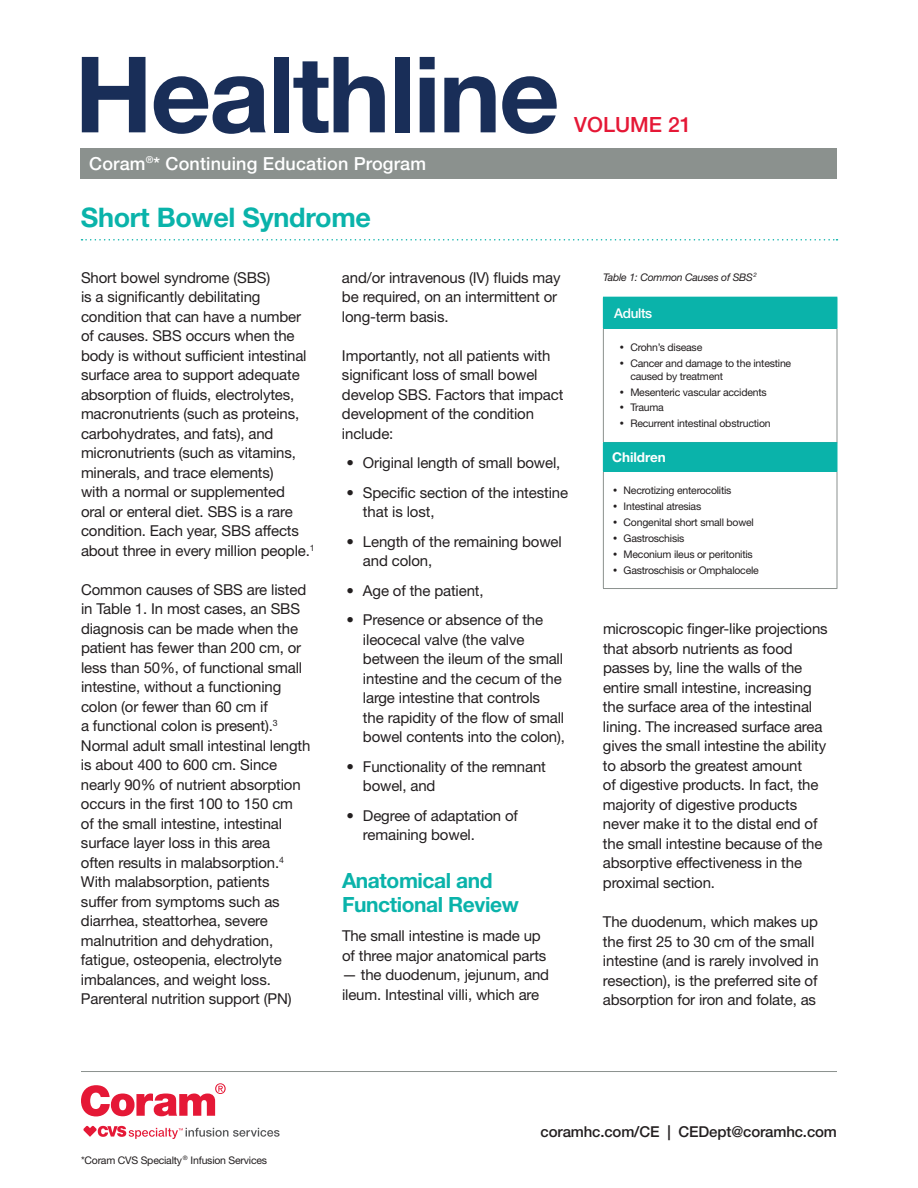
<style>
.page{position:relative;width:918px;height:1188px;background:#fff}
.page>*{position:absolute;margin:0;border:0;box-sizing:border-box;transform-origin:0 0}
.t1{font:700 105.6px "Helvetica Neue LT Std";letter-spacing:-.02em;color:#192e58}
.t2{font:700 27px "Helvetica Neue LT Std";letter-spacing:-.01em;color:#0ab3aa}
.t3{font:700 21px/24px "Helvetica Neue LT Std";letter-spacing:-.02em;color:#0ab3aa}
.t4{font:500 21px "Helvetica Neue LT Std";color:#e51836}
.t5{font:500 18px "Helvetica Neue LT Std";letter-spacing:.01em;color:#fff}
.t6{font:15px/19.5px "Helvetica Neue LT Std";letter-spacing:-.01em;color:#231f20}
.t7{font:500 15px "Helvetica Neue LT Std";letter-spacing:-.01em;color:#231f20}
.t8{font:700 13.5px "Helvetica Neue LT Std";color:#fff}
.t9{font:500 13.5px "Helvetica Neue LT Std";letter-spacing:-.025em;color:#fff}
.t10{font:10.5px/15.9px "Helvetica Neue LT Std";letter-spacing:-.02em;color:#231f20}
.t11{font:italic 10.5px "Helvetica Neue LT Std";letter-spacing:-.02em;color:#231f20}
</style>
<div class="page">
<div style="left:81px;top:148px;width:756px;height:30px;background:#8b918e"></div>
<svg style="left:81px;top:1083px;width:145px;height:33px"></svg>
<svg style="left:83px;top:1126px;width:197px;height:13px"></svg>
<hr style="left:81px;top:1071px;width:756px;height:1px;background:#8b918e">
<svg style="left:82px;top:239px;width:755px;height:2px"></svg>
<div style="left:603px;top:297px;width:234px;height:31px;background:#0ab3aa"></div>
<hr style="left:837px;top:298px;width:1px;height:30px;background:#0ab3aa">
<hr style="left:603px;top:328px;width:234px;height:1px;background:#0ab3aa">
<hr style="left:603px;top:329px;width:1px;height:113px;background:#8b918e">
<hr style="left:837px;top:329px;width:1px;height:113px;background:#8b918e">
<div style="left:603px;top:443px;width:234px;height:29px;background:#0ab3aa"></div>
<hr style="left:603px;top:442px;width:234px;height:1px;background:#0ab3aa">
<svg style="left:837px;top:443px;width:1px;height:28px"></svg>
<hr style="left:603px;top:472px;width:1px;height:116px;background:#8b918e">
<hr style="left:837px;top:472px;width:1px;height:116px;background:#8b918e">
<hr style="left:603px;top:588px;width:234px;height:1px;background:#8b918e">
<h1 class="t1" style="left:75px;top:29px;width:487px">Healthline</h1>
<p class="t5" style="left:89px;top:152px;width:338px">Coram<sup>®</sup>* Continuing Education Program</p>
<h2 class="t2" style="left:81px;top:201px;width:292px">Short Bowel Syndrome</h2>
<h3 class="t4" style="left:574px;top:112px;width:119px">VOLUME 21</h3>
<p class="t6" style="left:81px;top:267px;width:235px">Short bowel syndrome (SBS)<br>is a significantly debilitating condition that can have a number of causes. SBS occurs when the body is without sufficient intestinal surface area to support adequate absorption of fluids, electrolytes, macronutrients (such as proteins, carbohydrates, and fats), and micronutrients (such as vitamins, minerals, and trace elements)<br>with a normal or supplemented<br>oral or enteral diet. SBS is a rare condition. Each year, SBS affects about three in every million people.<sup>1</sup></p>
<p class="t6" style="left:81px;top:580px;width:231px">Common causes of SBS are listed in Table 1. In most cases, an SBS diagnosis can be made when the patient has fewer than 200 cm, or less than 50%, of functional small intestine, without a functioning colon (or fewer than 60 cm if<br>a functional colon is present).<sup>3<br></sup>Normal adult small intestinal length is about 400 to 600 cm. Since nearly 90% of nutrient absorption occurs in the first 100 to 150 cm<br>of the small intestine, intestinal surface layer loss in this area<br>often results in malabsorption.<sup>4<br></sup>With malabsorption, patients<br>suffer from symptoms such as diarrhea, steattorhea, severe malnutrition and dehydration, fatigue, osteopenia, electrolyte imbalances, and weight loss.<br>Parenteral nutrition support (PN)</p>
<p class="t6" style="left:342px;top:267px;width:220px">and/or intravenous (IV) fluids may be required, on an intermittent or long-term basis.</p>
<p class="t6" style="left:342px;top:346px;width:223px">Importantly, not all patients with significant loss of small bowel develop SBS. Factors that impact development of the condition include:</p>
<p class="t6" style="left:346px;top:453px;width:215px">• Original length of small bowel,</p>
<p class="t6" style="left:363px;top:483px;width:207px;text-indent:-16px">• Specific section of the intestine that is lost,</p>
<p class="t6" style="left:363px;top:532px;width:200px;text-indent:-16px">• Length of the remaining bowel and colon,</p>
<p class="t6" style="left:346px;top:581px;width:139px">• Age of the patient,</p>
<p class="t6" style="left:363px;top:610px;width:203px;text-indent:-16px">• Presence or absence of the ileocecal valve (the valve between the ileum of the small intestine and the cecum of the large intestine that controls<br>the rapidity of the flow of small bowel contents into the colon),</p>
<p class="t6" style="left:363px;top:757px;width:184px;text-indent:-16px">• Functionality of the remnant bowel, and</p>
<p class="t6" style="left:363px;top:806px;width:157px;text-indent:-16px">• Degree of adaptation of remaining bowel.</p>
<h3 class="t3" style="left:342px;top:868px;width:178px">Anatomical and<br>Functional Review</h3>
<p class="t6" style="left:342px;top:926px;width:206px">The small intestine is made up of three major anatomical parts</p>
<p class="t6" style="left:342px;top:965px;width:209px">— the duodenum, jejunum, and ileum. Intestinal villi, which are</p>
<p class="t11" style="left:603px;top:271px;width:155px">Table 1: Common Causes of SBS<sup>2</sup></p>
<p class="t9" style="left:614px;top:305px;width:40px">Adults</p>
<p class="t10" style="left:630px;top:340px;width:162px">Crohn’s disease<br>Cancer and damage to the intestine</p>
<p class="t10" style="left:630px;top:368px;width:142px">caused by treatment<br>Mesenteric vascular accidents<br>Trauma<br>Recurrent intestinal obstruction</p>
<p class="t8" style="left:612px;top:449px;width:55px">Children</p>
<p class="t10" style="left:624px;top:483px;width:137px">Necrotizing enterocolitis<br>Intestinal atresias<br>Congenital short small bowel<br>Gastroschisis<br>Meconium ileus or peritonitis<br>Gastroschisis or Omphalocele</p>
<p class="t6" style="left:603px;top:619px;width:226px">microscopic finger-like projections that absorb nutrients as food passes by, line the walls of the entire small intestine, increasing the surface area of the intestinal lining. The increased surface area gives the small intestine the ability to absorb the greatest amount<br>of digestive products. In fact, the majority of digestive products never make it to the distal end of the small intestine because of the absorptive effectiveness in the proximal section.</p>
<p class="t6" style="left:603px;top:912px;width:217px">The duodenum, which makes up the first 25 to 30 cm of the small intestine (and is rarely involved in resection), is the preferred site of absorption for iron and folate, as</p>
<p class="t10" style="left:81px;top:1152px;width:188px">*Coram CVS Specialty<sup>®</sup> Infusion Services</p>
<p class="t7" style="left:541px;top:1123px;width:298px">coramhc.com/CE | CEDept@coramhc.com</p>
</div>
